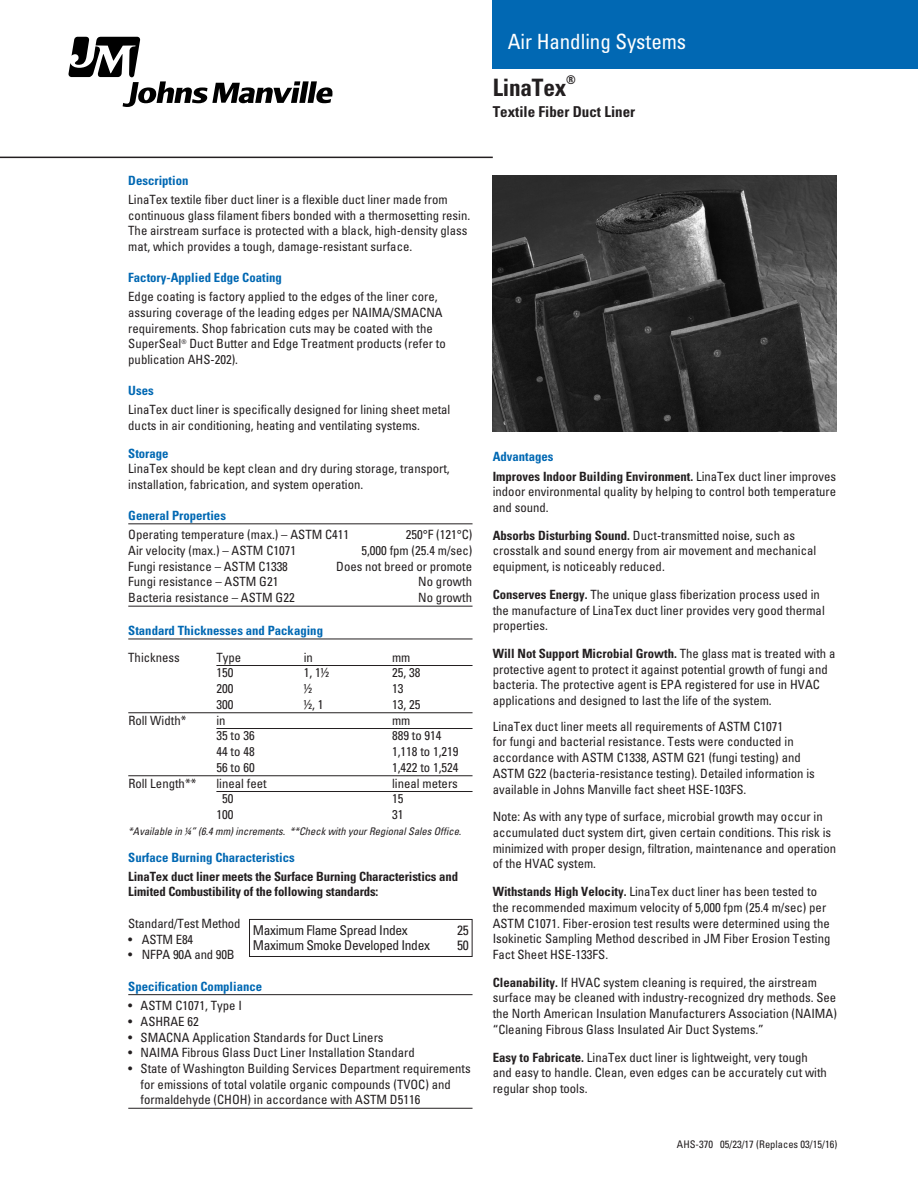
<style>
.page{position:relative;width:918px;height:1188px;background:#fff}
.page>*{position:absolute;margin:0;border:0;box-sizing:border-box;transform-origin:0 0}
.t1{font:700 condensed 24px "Univers LT Std";letter-spacing:-.01em;color:#231f20}
.t2{font:condensed 21px "Univers LT Std";letter-spacing:-.005em;color:#fff}
.t3{font:700 condensed 15px "Univers LT Std";color:#231f20}
.t4{font:condensed 13.5px "Univers LT Std";letter-spacing:-.025em;color:#231f20}
.t5{font:condensed 12.75px/15.8px "Univers LT Std";color:#231f20}
.t6{font:700 condensed 12.75px/15.8px "Univers LT Std";letter-spacing:-.01em;color:#231f20}
.t7{font:700 condensed 12.75px "Univers LT Std";color:#0168b3}
.t8{font:700 condensed 12px "Univers LT Std";color:#231f20}
.t9{font:italic condensed 10.5px "Univers LT Std";color:#231f20}
.t10{font:condensed 10.5px "Univers LT Std";color:#231f20}
.s1{color:#0168b3}
.s2{font-weight:400}
.s3{font-weight:700}
</style>
<div class="page">
<div style="left:493px;top:0;width:425px;height:68px;background:#0168b3"></div>
<img style="left:493px;top:175px;width:344px;height:257px">
<hr style="left:128px;top:523px;width:345px;height:1px;background:#231f20">
<hr style="left:128px;top:606px;width:345px;height:1px;background:#231f20">
<hr style="left:128px;top:639px;width:345px;height:1px;background:#231f20">
<hr style="left:216px;top:665px;width:257px;height:1px;background:#231f20">
<hr style="left:128px;top:712px;width:345px;height:1px;background:#231f20">
<hr style="left:216px;top:728px;width:257px;height:1px;background:#231f20">
<hr style="left:128px;top:775px;width:345px;height:1px;background:#231f20">
<hr style="left:216px;top:791px;width:257px;height:1px;background:#231f20">
<hr style="left:128px;top:994px;width:345px;height:1px;background:#231f20">
<hr style="left:128px;top:1108px;width:345px;height:1px;background:#231f20">
<svg style="left:68px;top:37px;width:265px;height:70px"></svg>
<hr style="left:0;top:157px;width:493px;height:1px;background:#231f20">
<div style="left:249px;top:919px;width:223px;height:38px;border:1px solid #231f20"></div>
<h2 class="t2" style="left:508px;top:28px;width:180px">Air Handling Systems</h2>
<h1 class="t1" style="left:493px;top:73px;width:75px">LinaTex</h1>
<p class="t8" style="left:566px;top:73px;width:11px">®</p>
<p class="t3" style="left:493px;top:103px;width:144px">Textile Fiber Duct Liner</p>
<p class="t7" style="left:128px;top:172px;width:62px">Description</p>
<p class="t5" style="left:128px;top:191px;width:344px">LinaTex textile fiber duct liner is a flexible duct liner made from continuous glass filament fibers bonded with a thermosetting resin.<br>The airstream surface is protected with a black, high-density glass mat, which provides a tough, damage-resistant surface.</p>
<p class="t7" style="left:128px;top:270px;width:155px">Factory-Applied Edge Coating</p>
<p class="t5" style="left:128px;top:289px;width:319px">Edge coating is factory applied to the edges of the liner core, assuring coverage of the leading edges per NAIMA/SMACNA requirements. Shop fabrication cuts may be coated with the SuperSeal<sup>®</sup> Duct Butter and Edge Treatment products (refer to publication AHS-202).</p>
<p class="t7" style="left:128px;top:383px;width:27px">Uses</p>
<p class="t5" style="left:128px;top:402px;width:324px">LinaTex duct liner is specifically designed for lining sheet metal ducts in air conditioning, heating and ventilating systems.</p>
<p class="t7" style="left:128px;top:445px;width:42px">Storage</p>
<p class="t5" style="left:128px;top:461px;width:323px">LinaTex should be kept clean and dry during storage, transport, installation, fabrication, and system operation.</p>
<p class="t7" style="left:128px;top:508px;width:99px">General Properties</p>
<p class="t5" style="left:128px;top:527px;width:222px">Operating temperature (max.) – ASTM C411</p>
<p class="t5" style="left:406px;top:527px;width:68px">250°F (121°C)</p>
<p class="t5" style="left:128px;top:542px;width:169px">Air velocity (max.) – ASTM C1071</p>
<p class="t5" style="left:361px;top:542px;width:113px">5,000 fpm (25.4 m/sec)</p>
<p class="t5" style="left:128px;top:558px;width:161px">Fungi resistance – ASTM C1338</p>
<p class="t5" style="left:336px;top:558px;width:137px">Does not breed or promote</p>
<p class="t5" style="left:128px;top:574px;width:152px">Fungi resistance – ASTM G21</p>
<p class="t5" style="left:418px;top:574px;width:55px">No growth</p>
<p class="t5" style="left:128px;top:590px;width:168px">Bacteria resistance – ASTM G22</p>
<p class="t5" style="left:418px;top:590px;width:55px">No growth</p>
<p class="t7" style="left:128px;top:623px;width:196px">Standard Thicknesses and Packaging</p>
<p class="t5" style="left:128px;top:649px;width:53px">Thickness</p>
<p class="t5" style="left:216px;top:649px;width:26px">Type</p>
<p class="t5" style="left:304px;top:649px;width:11px">in</p>
<p class="t5" style="left:392px;top:649px;width:20px">mm</p>
<p class="t5" style="left:216px;top:665px;width:18px">150</p>
<p class="t5" style="left:304px;top:665px;width:27px">1, 1½</p>
<p class="t5" style="left:392px;top:665px;width:30px">25, 38</p>
<p class="t5" style="left:216px;top:681px;width:18px">200</p>
<p class="t5" style="left:304px;top:681px;width:10px">½</p>
<p class="t5" style="left:392px;top:681px;width:13px">13</p>
<p class="t5" style="left:216px;top:696px;width:18px">300</p>
<p class="t5" style="left:304px;top:696px;width:21px">½, 1</p>
<p class="t5" style="left:392px;top:696px;width:30px">13, 25</p>
<p class="t5" style="left:128px;top:712px;width:60px">Roll Width*</p>
<p class="t5" style="left:216px;top:712px;width:11px">in</p>
<p class="t5" style="left:392px;top:712px;width:20px">mm</p>
<p class="t5" style="left:216px;top:728px;width:40px">35 to 36</p>
<p class="t5" style="left:392px;top:728px;width:51px">889 to 914</p>
<p class="t5" style="left:216px;top:744px;width:40px">44 to 48</p>
<p class="t5" style="left:392px;top:744px;width:68px">1,118 to 1,219</p>
<p class="t5" style="left:216px;top:759px;width:40px">56 to 60</p>
<p class="t5" style="left:392px;top:759px;width:68px">1,422 to 1,524</p>
<p class="t5" style="left:128px;top:775px;width:69px">Roll Length**</p>
<p class="t5" style="left:216px;top:775px;width:52px">lineal feet</p>
<p class="t5" style="left:392px;top:775px;width:67px">lineal meters</p>
<p class="t5" style="left:222px;top:791px;width:13px">50</p>
<p class="t5" style="left:392px;top:791px;width:13px">15</p>
<p class="t5" style="left:216px;top:807px;width:18px">100</p>
<p class="t5" style="left:392px;top:807px;width:13px">31</p>
<p class="t9" style="left:128px;top:825px;width:334px">*Available in ¼” (6.4 mm) increments. **Check with your Regional Sales Office.</p>
<p class="t7" style="left:128px;top:849px;width:168px">Surface Burning Characteristics</p>
<p class="t6" style="left:128px;top:868px;width:331px">LinaTex duct liner meets the Surface Burning Characteristics and<br>Limited Combustibility of the following standards:</p>
<p class="t5" style="left:128px;top:915px;width:114px">Standard/Test Method</p>
<p class="t5" style="left:128px;top:931px;width:67px">• ASTM E84</p>
<p class="t5" style="left:128px;top:947px;width:108px">• NFPA 90A and 90B</p>
<p class="t7" style="left:128px;top:979px;width:135px">Specification Compliance</p>
<p class="t5" style="left:128px;top:997px;width:115px">• ASTM C1071, Type I</p>
<p class="t5" style="left:128px;top:1013px;width:72px">• ASHRAE 62</p>
<p class="t5" style="left:128px;top:1029px;width:257px">• SMACNA Application Standards for Duct Liners</p>
<p class="t5" style="left:128px;top:1045px;width:288px">• NAIMA Fibrous Glass Duct Liner Installation Standard</p>
<p class="t5" style="left:141px;top:1060px;width:332px;text-indent:-12px">• State of Washington Building Services Department requirements for emissions of total volatile organic compounds (TVOC) and formaldehyde (CHOH) in accordance with ASTM D5116</p>
<p class="t4" style="left:253px;top:922px;width:157px">Maximum Flame Spread Index</p>
<p class="t4" style="left:457px;top:922px;width:13px">25</p>
<p class="t4" style="left:253px;top:937px;width:179px">Maximum Smoke Developed Index</p>
<p class="t4" style="left:457px;top:937px;width:13px">50</p>
<p class="t6" style="left:493px;top:447px;width:345px;line-height:19px"><span class="s1">Advantages<br></span>Improves Indoor Building Environment. <span class="s2">LinaTex duct liner improves</span></p>
<p class="t5" style="left:493px;top:484px;width:345px">indoor environmental quality by helping to control both temperature and sound.</p>
<p class="t5" style="left:493px;top:527px;width:325px"><span class="s3">Absorbs Disturbing Sound.</span> Duct-transmitted noise, such as crosstalk and sound energy from air movement and mechanical equipment, is noticeably reduced.</p>
<p class="t5" style="left:493px;top:586px;width:334px"><span class="s3">Conserves Energy.</span> The unique glass fiberization process used in the manufacture of LinaTex duct liner provides very good thermal properties.</p>
<p class="t5" style="left:493px;top:645px;width:344px"><span class="s3">Will Not Support Microbial Growth.</span> The glass mat is treated with a protective agent to protect it against potential growth of fungi and bacteria. The protective agent is EPA registered for use in HVAC applications and designed to last the life of the system.</p>
<p class="t5" style="left:493px;top:718px;width:324px">LinaTex duct liner meets all requirements of ASTM C1071<br>for fungi and bacterial resistance. Tests were conducted in accordance with ASTM C1338, ASTM G21 (fungi testing) and ASTM G22 (bacteria-resistance testing). Detailed information is available in Johns Manville fact sheet HSE-103FS.</p>
<p class="t5" style="left:493px;top:809px;width:345px">Note: As with any type of surface, microbial growth may occur in accumulated duct system dirt, given certain conditions. This risk is minimized with proper design, filtration, maintenance and operation of the HVAC system.</p>
<p class="t5" style="left:493px;top:884px;width:339px"><span class="s3">Withstands High Velocity.</span> LinaTex duct liner has been tested to the recommended maximum velocity of 5,000 fpm (25.4 m/sec) per ASTM C1071. Fiber-erosion test results were determined using the Isokinetic Sampling Method described in JM Fiber Erosion Testing Fact Sheet HSE-133FS.</p>
<p class="t5" style="left:493px;top:974px;width:346px"><span class="s3">Cleanability.</span> If HVAC system cleaning is required, the airstream surface may be cleaned with industry-recognized dry methods. See the North American Insulation Manufacturers Association (NAIMA) “Cleaning Fibrous Glass Insulated Air Duct Systems.”</p>
<p class="t5" style="left:493px;top:1049px;width:336px"><span class="s3">Easy to Fabricate.</span> LinaTex duct liner is lightweight, very tough and easy to handle. Clean, even edges can be accurately cut with regular shop tools.</p>
<p class="t10" style="left:677px;top:1137px;width:162px">AHS-370 05/23/17 (Replaces 03/15/16)</p>
</div>
